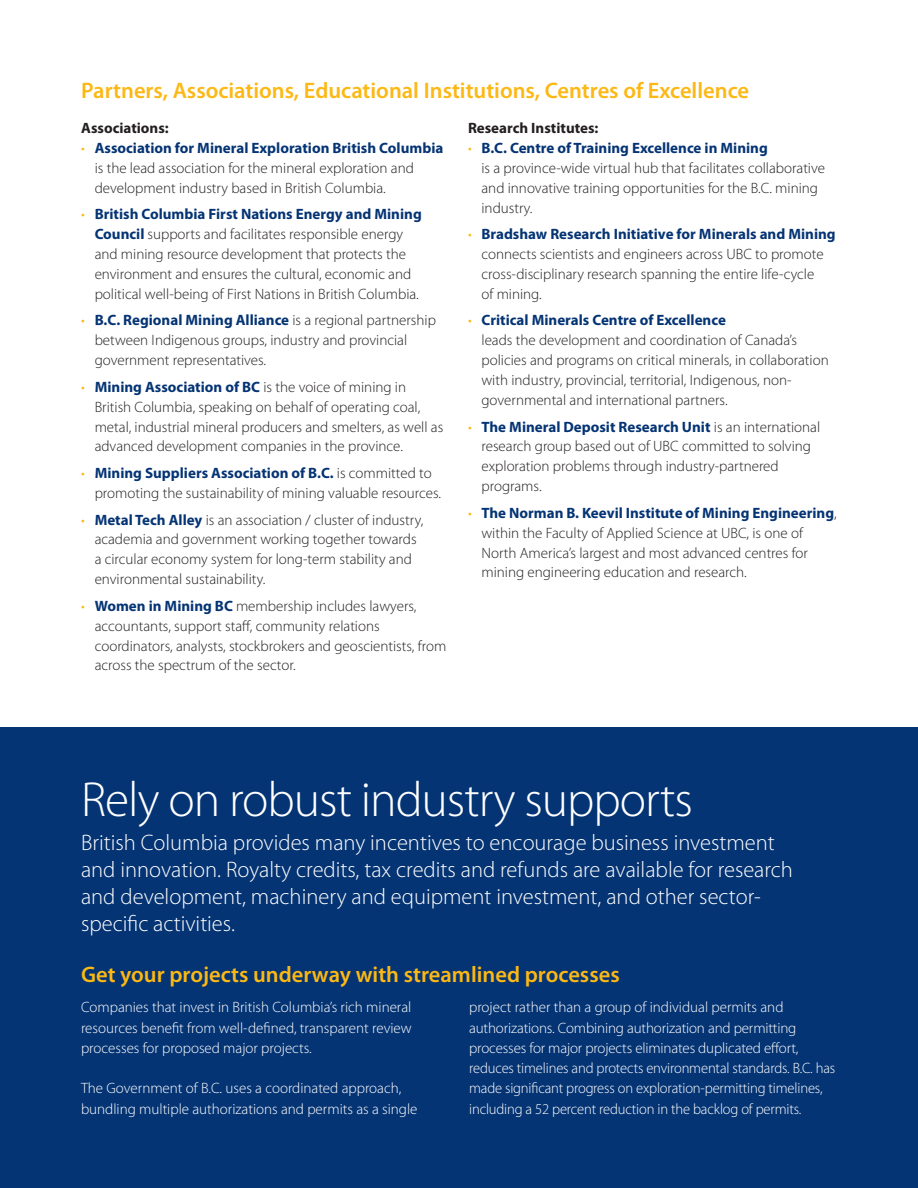
<style>
.page{position:relative;width:918px;height:1188px;background:#fff}
.page>*{position:absolute;margin:0;border:0;box-sizing:border-box;transform-origin:0 0}
.t1{font:300 49.5px "Myriad Pro";letter-spacing:-.02em;color:#fff}
.Body_Copy{font:300 22.5px/27px "Myriad Pro";color:#fff}
.Titles{font:600 22.5px "Myriad Pro";color:#fcb814}
.Body_Copy-2{font:300 15px/19.8px "Myriad Pro";color:#231f20}
.Body_Copy-3{font:300 15px/20.2px "Myriad Pro";letter-spacing:-.01em;color:#fff}
.Body_Copy-4{font:700 15px "Myriad Pro";color:#231f20}
.s1{color:#fcb814}
.s2{font-weight:700;color:#053474}
</style>
<div class="page">
<div style="left:0;top:728px;width:918px;height:460px;background:#053474"></div>
<p class="Titles" style="left:81px;top:78px;width:670px">Partners, Associations, Educational Institutions, Centres of Excellence</p>
<p class="Body_Copy-4" style="left:81px;top:120px;width:89px">Associations:</p>
<p class="Body_Copy-2" style="left:95px;top:138px;width:350px;text-indent:-14px"><span class="s1">•</span> <span class="s2">Association for Mineral Exploration British Columbia </span>is the lead association for the mineral exploration and development industry based in British Columbia.</p>
<p class="Body_Copy-2" style="left:95px;top:205px;width:329px;text-indent:-14px"><span class="s1">•</span> <span class="s2">British Columbia First Nations Energy and Mining Council</span> supports and facilitates responsible energy and mining resource development that protects the environment and ensures the cultural, economic and political well-being of First Nations in British Columbia.</p>
<p class="Body_Copy-2" style="left:95px;top:311px;width:343px;text-indent:-14px"><span class="s1">•</span> <span class="s2">B.C. Regional Mining Alliance</span> is a regional partnership between Indigenous groups, industry and provincial government representatives.</p>
<p class="Body_Copy-2" style="left:95px;top:377px;width:350px;text-indent:-14px"><span class="s1">•</span> <span class="s2">Mining Association of BC</span> is the voice of mining in British Columbia, speaking on behalf of operating coal, metal, industrial mineral producers and smelters, as well as advanced development companies in the province.</p>
<p class="Body_Copy-2" style="left:95px;top:463px;width:348px;text-indent:-14px"><span class="s1">•</span> <span class="s2">Mining Suppliers Association of B.C.</span> is committed to promoting the sustainability of mining valuable resources.</p>
<p class="Body_Copy-2" style="left:95px;top:510px;width:330px;text-indent:-14px"><span class="s1">•</span> <span class="s2">Metal Tech Alley</span> is an association / cluster of industry, academia and government working together towards a circular economy system for long-term stability and environmental sustainability.</p>
<p class="Body_Copy-2" style="left:95px;top:596px;width:353px;text-indent:-14px"><span class="s1">•</span> <span class="s2">Women in Mining BC</span> membership includes lawyers, accountants, support staff, community relations coordinators, analysts, stockbrokers and geoscientists, from across the spectrum of the sector.</p>
<p class="Body_Copy-4" style="left:468px;top:120px;width:132px">Research Institutes:</p>
<p class="Body_Copy-2" style="left:482px;top:138px;width:345px;text-indent:-14px"><span class="s1">•</span> <span class="s2">B.C. Centre of Training Excellence in Mining<br></span>is a province-wide virtual hub that facilitates collaborative and innovative training opportunities for the B.C. mining industry.</p>
<p class="Body_Copy-2" style="left:482px;top:224px;width:356px;text-indent:-14px"><span class="s1">•</span> <span class="s2">Bradshaw Research Initiative for Minerals and Mining </span>connects scientists and engineers across UBC to promote cross-disciplinary research spanning the entire life-cycle<br>of mining.</p>
<p class="Body_Copy-2" style="left:482px;top:311px;width:349px;text-indent:-14px"><span class="s1">•</span> <span class="s2">Critical Minerals Centre of Excellence<br></span>leads the development and coordination of Canada’s policies and programs on critical minerals, in collaboration with industry, provincial, territorial, Indigenous, non&shy;governmental and international partners.</p>
<p class="Body_Copy-2" style="left:482px;top:417px;width:340px;text-indent:-14px"><span class="s1">•</span> <span class="s2">The Mineral Deposit Research Unit</span> is an international research group based out of UBC committed to solving exploration problems through industry-partnered programs.</p>
<p class="Body_Copy-2" style="left:482px;top:503px;width:357px;text-indent:-14px"><span class="s1">•</span> <span class="s2">The Norman B. Keevil Institute of Mining Engineering</span>, within the Faculty of Applied Science at UBC, is one of North America’s largest and most advanced centres for mining engineering education and research.</p>
<p class="t1" style="left:81px;top:773px;width:613px">Rely on robust industry supports</p>
<p class="Body_Copy" style="left:81px;top:830px;width:714px">British Columbia provides many incentives to encourage business investment and innovation. Royalty credits, tax credits and refunds are available for research and development, machinery and equipment investment, and other sector&shy;specific activities.</p>
<p class="Titles" style="left:81px;top:962px;width:540px">Get your projects underway with streamlined processes</p>
<p class="Body_Copy-3" style="left:81px;top:998px;width:332px;text-align:justify">Companies that invest in British Columbia’s rich mineral resources benefit from well-defined, transparent review processes for proposed major projects.</p>
<p class="Body_Copy-3" style="left:81px;top:1079px;width:338px">The Government of B.C. uses a coordinated approach, bundling multiple authorizations and permits as a single</p>
<p class="Body_Copy-3" style="left:469px;top:998px;width:368px">project rather than a group of individual permits and authorizations. Combining authorization and permitting processes for major projects eliminates duplicated effort, reduces timelines and protects environmental standards. B.C. has made significant progress on exploration-permitting timelines, including a 52 percent reduction in the backlog of permits.</p>
</div>
